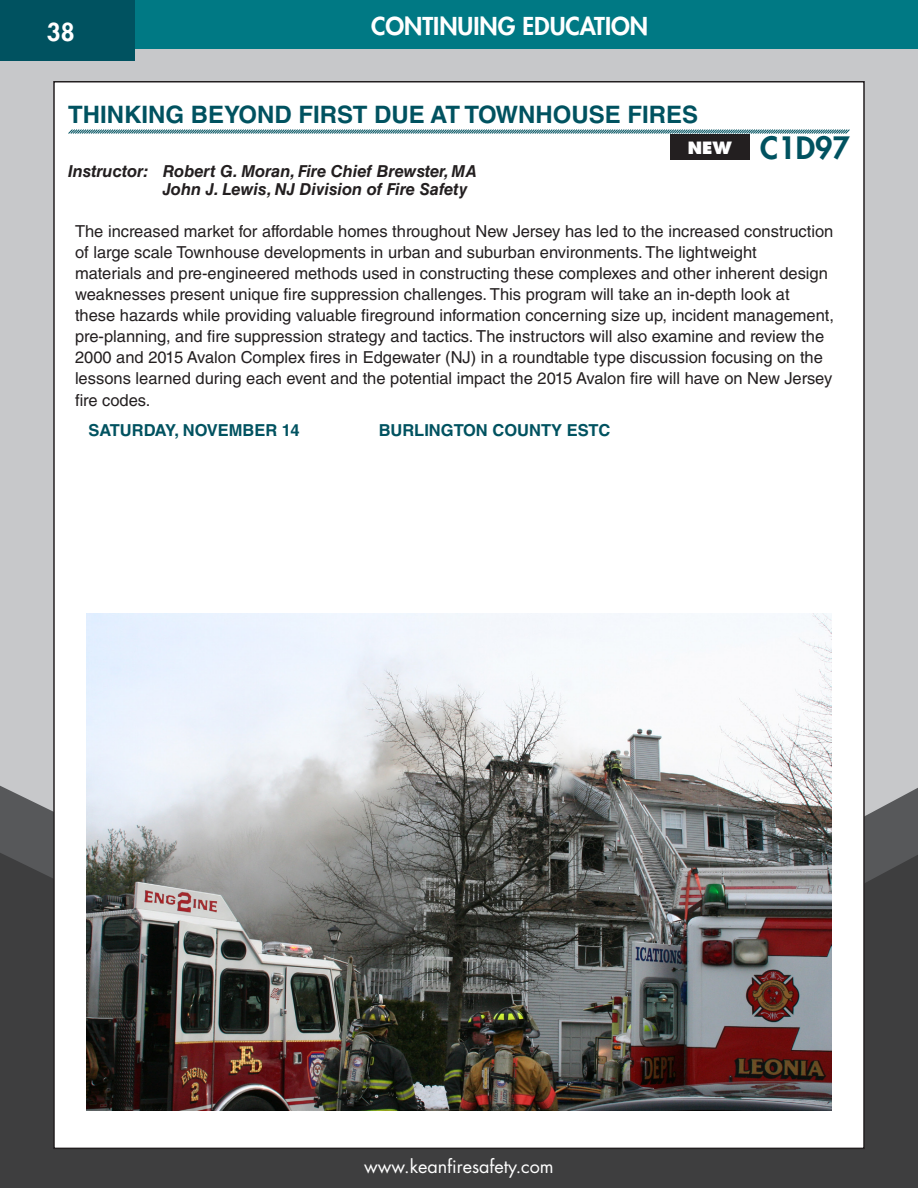
<style>
.page{position:relative;width:918px;height:1188px;background:#c7c8ca}
.page>*{position:absolute;margin:0;border:0;box-sizing:border-box;transform-origin:0 0}
.CourseID{font:800 30px "Futura Std";color:#005260}
.CourseHeader{font:700 24px "Helvetica LT Std";color:#005260}
.Dates{font:800 24px "Futura Std";color:#fff}
.t1{font:18px "Futura Std";color:#fff}
.Body_Text{font:16.5px/21px "Helvetica LT Std";color:#231f20}
.Instructor{font:italic 700 16.5px "Helvetica LT Std";color:#231f20}
.Dates-2{font:700 16.5px "Helvetica LT Std";color:#005260}
.t2{font:800 16.5px "Futura Std";color:#fff}
</style>
<div class="page">
<svg style="left:0;top:785px;width:918px;height:55px;fill:#57585a"></svg>
<div style="left:0;top:840px;width:918px;height:348px;background:#3e3e3f"></div>
<div style="left:0;top:0;width:918px;height:49px;background:#007984"></div>
<div style="left:0;top:0;width:135px;height:61px;background:#005260"></div>
<div style="left:54px;top:82px;width:810px;height:1066px;background:#fff"></div>
<svg style="left:68px;top:129px;width:782px;height:5px;background:#82a9b0"></svg>
<div style="left:670px;top:134px;width:80px;height:26px;background:#231f20"></div>
<img style="left:86px;top:613px;width:746px;height:497px">
<p class="Dates" style="left:47px;top:16px;width:29px">38</p>
<p class="Dates" style="left:371px;top:11px;width:279px">CONTINUING EDUCATION</p>
<p class="CourseHeader" style="left:68px;top:99px;width:631px">THINKING BEYOND FIRST DUE AT TOWNHOUSE FIRES</p>
<p class="t2" style="left:688px;top:137px;width:46px">NEW</p>
<p class="CourseID" style="left:760px;top:128px;width:91px">C1D97</p>
<p class="Instructor" style="left:68px;top:161px;width:410px">Instructor: Robert G. Moran, Fire Chief Brewster, MA</p>
<p class="Instructor" style="left:163px;top:179px;width:306px">John J. Lewis, NJ Division of Fire Safety</p>
<p class="Body_Text" style="left:75px;top:221px;width:761px">The increased market for affordable homes throughout New Jersey has led to the increased construction of large scale Townhouse developments in urban and suburban environments. The lightweight<br>materials and pre-engineered methods used in constructing these complexes and other inherent design weaknesses present unique fire suppression challenges. This program will take an in-depth look at<br>these hazards while providing valuable fireground information concerning size up, incident management, pre-planning, and fire suppression strategy and tactics. The instructors will also examine and review the 2000 and 2015 Avalon Complex fires in Edgewater (NJ) in a roundtable type discussion focusing on the lessons learned during each event and the potential impact the 2015 Avalon fire will have on New Jersey fire codes.</p>
<p class="Dates-2" style="left:88px;top:421px;width:213px">SATURDAY, NOVEMBER 14</p>
<p class="Dates-2" style="left:379px;top:421px;width:233px">BURLINGTON COUNTY ESTC</p>
<p class="t1" style="left:364px;top:1155px;width:191px">www.keanfiresafety.com</p>
</div>
